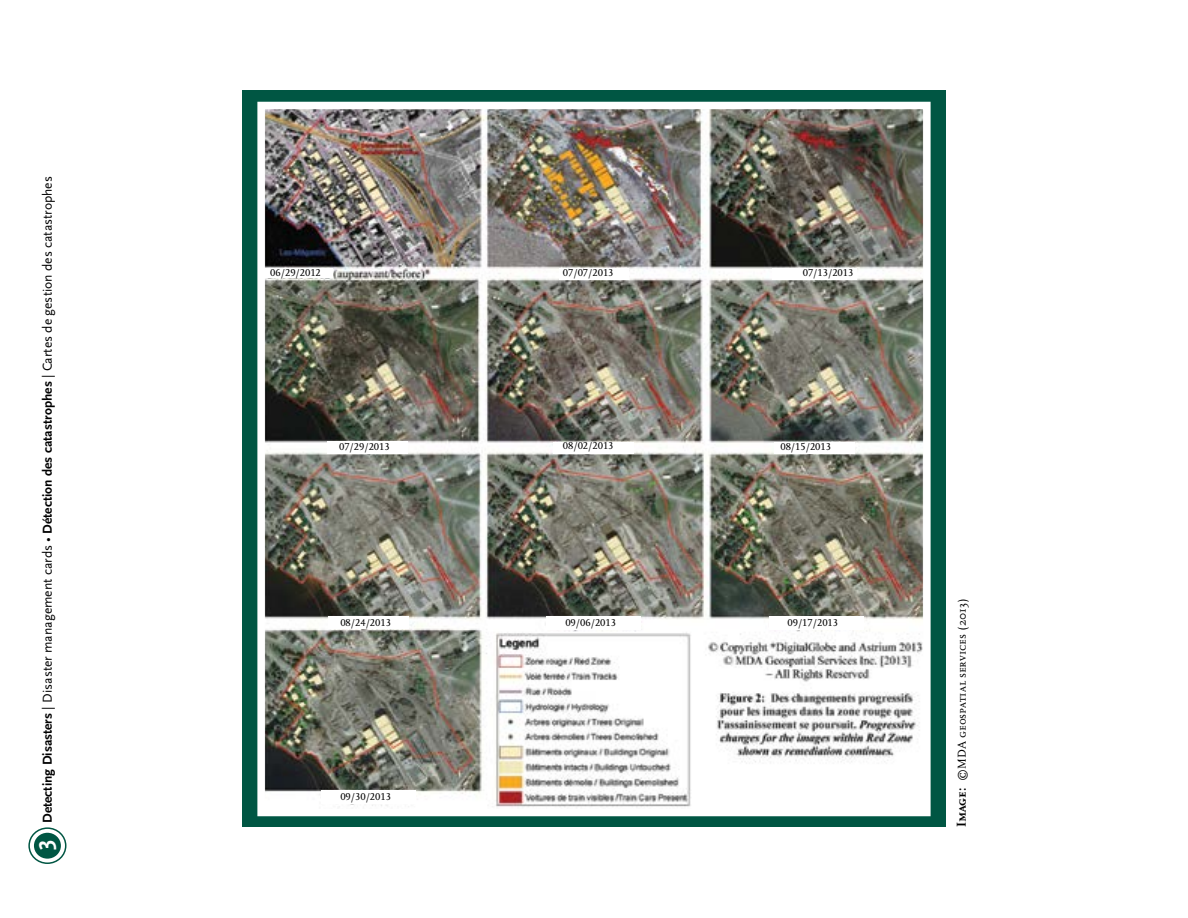
<style>
.page{position:relative;width:1188px;height:918px;background:#fff}
.page>*{position:absolute;margin:0;border:0;box-sizing:border-box;transform-origin:0 0}
.t1{font:700 24px "Scala Sans";color:#fff}
.t2{font:13.5px "Scala Sans";color:#000}
.t3{font:12px "Scala Caps";color:#000}
.t4{font:10.5px "Scala LF";color:#000}
.s1{font-weight:700}
.s2{font-weight:700;font-size:13.5px}
</style>
<div class="page">
<div style="left:34px;top:833px;width:27px;height:26px;background:#005643;border-radius:50%"></div>
<div style="left:28px;top:827px;width:38px;height:37px;border:2px solid #005643;border-radius:50%"></div>
<div style="left:242px;top:91px;width:704px;height:736px;background:#005643"></div>
<img style="left:266px;top:111px;width:656px;height:696px">
<div style="left:257px;top:102px;width:674px;height:714px;border:8px solid #fff"></div>
<div style="left:264px;top:269px;width:69px;height:9px;background:#fff"></div>
<div style="left:560px;top:269px;width:69px;height:11px;background:#fff"></div>
<div style="left:554px;top:442px;width:80px;height:12px;background:#fff"></div>
<div style="left:773px;top:269px;width:84px;height:11px;background:#fff"></div>
<div style="left:774px;top:442px;width:81px;height:11px;background:#fff"></div>
<div style="left:327px;top:442px;width:81px;height:12px;background:#fff"></div>
<div style="left:328px;top:617px;width:82px;height:12px;background:#fff"></div>
<div style="left:547px;top:617px;width:94px;height:13px;background:#fff"></div>
<div style="left:769px;top:617px;width:94px;height:13px;background:#fff"></div>
<div style="left:322px;top:790px;width:94px;height:14px;background:#fff"></div>
<p class="t2" style="left:40px;top:823px;width:648px;rotate:-90deg"><span class="s1">Detecting Disasters</span> | Disaster management cards • <span class="s1">Détection des catastrophes</span> | Cartes de gestion des catastrophes</p>
<h1 class="t1" style="left:30px;top:850px;width:12px;rotate:-90deg">3</h1>
<p class="t4" style="left:270px;top:267px;width:52px">06/29/2012</p>
<p class="t4" style="left:563px;top:267px;width:52px">07/07/2013</p>
<p class="t4" style="left:803px;top:267px;width:52px">07/13/2013</p>
<p class="t4" style="left:339px;top:441px;width:52px">07/29/2013</p>
<p class="t4" style="left:563px;top:440px;width:52px">08/02/2013</p>
<p class="t4" style="left:780px;top:441px;width:52px">08/15/2013</p>
<p class="t4" style="left:340px;top:617px;width:52px">08/24/2013</p>
<p class="t4" style="left:565px;top:617px;width:52px">09/06/2013</p>
<p class="t4" style="left:788px;top:617px;width:52px">09/17/2013</p>
<p class="t4" style="left:340px;top:790px;width:52px">09/30/2013</p>
<p class="t3" style="left:955px;top:827px;width:231px;rotate:-90deg"><span class="s2">Image:</span> ©MDA geospatial services (2013)</p>
</div>
